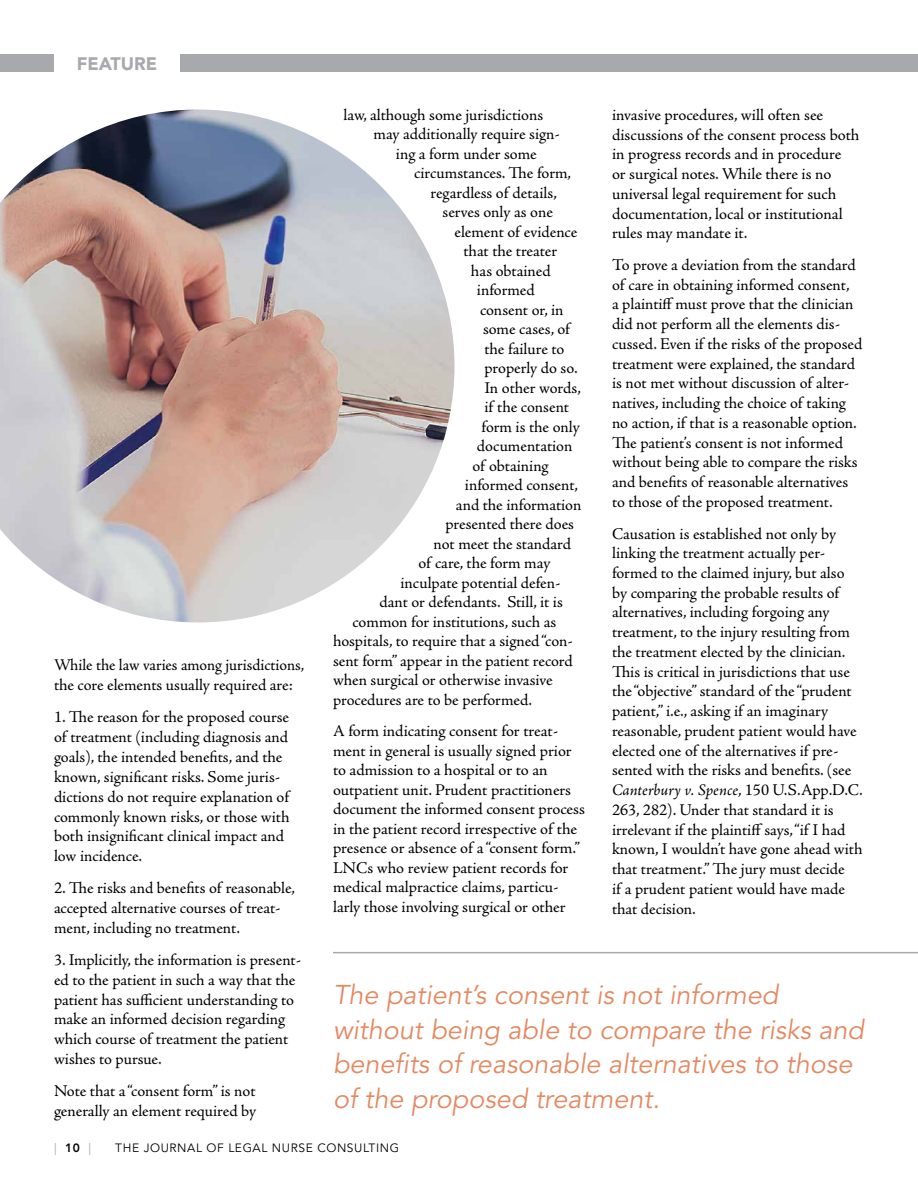
<style>
.page{position:relative;width:918px;height:1188px;background:#fff}
.page>*{position:absolute;margin:0;border:0;box-sizing:border-box;transform-origin:0 0}
.t1{font:italic 27px/34.5px "Avenir LT Std";color:#e48962}
.t2{font:900 18px "Avenir LT Std";color:#a7a9ac}
.t3{font:16.5px/19.8px "Adobe Jenson Pro";letter-spacing:-.005em;color:#000}
.t4{font:12px "Avenir LT Std";letter-spacing:.05em;color:#000}
.t5{font:12px "Avenir LT Std";color:#a7a9ac}
.s1{font-style:italic}
.s2{font-weight:800;color:#000}
</style>
<div class="page">
<div style="left:0;top:54px;width:54px;height:18px;background:#a7a9ac"></div>
<div style="left:180px;top:54px;width:738px;height:18px;background:#a7a9ac"></div>
<img style="left:0;top:110px;width:454px;height:512px">
<hr style="left:333px;top:952px;width:585px;height:1px;background:#a7a9ac">
<p class="t2" style="left:77px;top:53px;width:82px">FEATURE</p>
<p class="t3" style="left:54px;top:656px;width:252px">While the law varies among jurisdictions, the core elements usually required are:</p>
<p class="t3" style="left:54px;top:707px;width:237px">1. The reason for the proposed course of treatment (including diagnosis and goals), the intended benefits, and the known, significant risks. Some juris&shy;dictions do not require explanation of commonly known risks, or those with both insignificant clinical impact and low incidence.</p>
<p class="t3" style="left:54px;top:878px;width:243px">2. The risks and benefits of reasonable, accepted alternative courses of treat&shy;ment, including no treatment.</p>
<p class="t3" style="left:54px;top:950px;width:249px">3. Implicitly, the information is present&shy;ed to the patient in such a way that the patient has sufficient understanding to make an informed decision regarding which course of treatment the patient wishes to pursue.</p>
<p class="t3" style="left:54px;top:1081px;width:204px">Note that a “consent form” is not generally an element required by</p>
<p class="t3" style="left:343px;top:105px;width:201px">law, although some jurisdictions</p>
<p class="t3" style="left:373px;top:125px;width:188px">may additionally require sign-</p>
<p class="t3" style="left:396px;top:144px;width:142px">ing a form under some</p>
<p class="t3" style="left:414px;top:164px;width:159px">circumstances. The form,</p>
<p class="t3" style="left:430px;top:183px;width:128px">regardless of details,</p>
<p class="t3" style="left:442px;top:203px;width:112px">serves only as one</p>
<p class="t3" style="left:454px;top:222px;width:124px">element of evidence</p>
<p class="t3" style="left:463px;top:242px;width:95px">that the treater</p>
<p class="t3" style="left:471px;top:261px;width:81px">has obtained</p>
<p class="t3" style="left:477px;top:281px;width:59px">informed</p>
<p class="t3" style="left:480px;top:300px;width:85px">consent or, in</p>
<p class="t3" style="left:483px;top:320px;width:88px">some cases, of</p>
<p class="t3" style="left:485px;top:339px;width:81px">the failure to</p>
<p class="t3" style="left:485px;top:359px;width:95px">properly do so.</p>
<p class="t3" style="left:485px;top:378px;width:98px">In other words,</p>
<p class="t3" style="left:485px;top:398px;width:86px">if the consent</p>
<p class="t3" style="left:482px;top:417px;width:100px">form is the only</p>
<p class="t3" style="left:477px;top:437px;width:97px">documentation</p>
<p class="t3" style="left:472px;top:456px;width:78px">of obtaining</p>
<p class="t3" style="left:465px;top:476px;width:115px">informed consent,</p>
<p class="t3" style="left:456px;top:495px;width:127px">and the information</p>
<p class="t3" style="left:445px;top:515px;width:130px">presented there does</p>
<p class="t3" style="left:434px;top:534px;width:139px">not meet the standard</p>
<p class="t3" style="left:419px;top:554px;width:134px">of care, the form may</p>
<p class="t3" style="left:401px;top:573px;width:162px">inculpate potential defen-</p>
<p class="t3" style="left:379px;top:593px;width:185px">dant or defendants. Still, it is</p>
<p class="t3" style="left:353px;top:612px;width:205px">common for institutions, such as</p>
<p class="t3" style="left:333px;top:632px;width:241px">hospitals, to require that a signed “con-</p>
<p class="t3" style="left:333px;top:651px;width:241px">sent form” appear in the patient record</p>
<p class="t3" style="left:333px;top:671px;width:221px">when surgical or otherwise invasive</p>
<p class="t3" style="left:333px;top:690px;width:201px">procedures are to be performed.</p>
<p class="t3" style="left:333px;top:722px;width:253px">A form indicating consent for treat&shy;ment in general is usually signed prior to admission to a hospital or to an outpatient unit. Prudent practitioners document the informed consent process in the patient record irrespective of the presence or absence of a “consent form.” LNCs who review patient records for medical malpractice claims, particu&shy;larly those involving surgical or other</p>
<p class="t3" style="left:612px;top:105px;width:249px">invasive procedures, will often see discussions of the consent process both in progress records and in procedure<br>or surgical notes. While there is no universal legal requirement for such documentation, local or institutional rules may mandate it.</p>
<p class="t3" style="left:612px;top:255px;width:252px">To prove a deviation from the standard of care in obtaining informed consent,<br>a plaintiff must prove that the clinician did not perform all the elements dis&shy;cussed. Even if the risks of the proposed treatment were explained, the standard is not met without discussion of alter&shy;natives, including the choice of taking no action, if that is a reasonable option.<br>The patient’s consent is not informed without being able to compare the risks and benefits of reasonable alternatives to those of the proposed treatment.</p>
<p class="t3" style="left:612px;top:524px;width:252px">Causation is established not only by linking the treatment actually per&shy;formed to the claimed injury, but also by comparing the probable results of alternatives, including forgoing any treatment, to the injury resulting from the treatment elected by the clinician.<br>This is critical in jurisdictions that use the “objective” standard of the “prudent patient,” i.e., asking if an imaginary reasonable, prudent patient would have elected one of the alternatives if pre&shy;sented with the risks and benefits. (see <span class="s1">Canterbury v. Spence</span>, 150 U.S.App.D.C.<br>263, 282). Under that standard it is irrelevant if the plaintiff says, “if I had known, I wouldn’t have gone ahead with that treatment.” The jury must decide<br>if a prudent patient would have made that decision.</p>
<h1 class="t1" style="left:333px;top:979px;width:532px">The patient’s consent is not informed without being able to compare the risks and benefits of reasonable alternatives to those of the proposed treatment.</h1>
<p class="t5" style="left:54px;top:1141px;width:39px">| <span class="s2">10</span> |</p>
<p class="t4" style="left:115px;top:1141px;width:285px">THE JOURNAL OF LEGAL NURSE CONSULTING</p>
</div>
